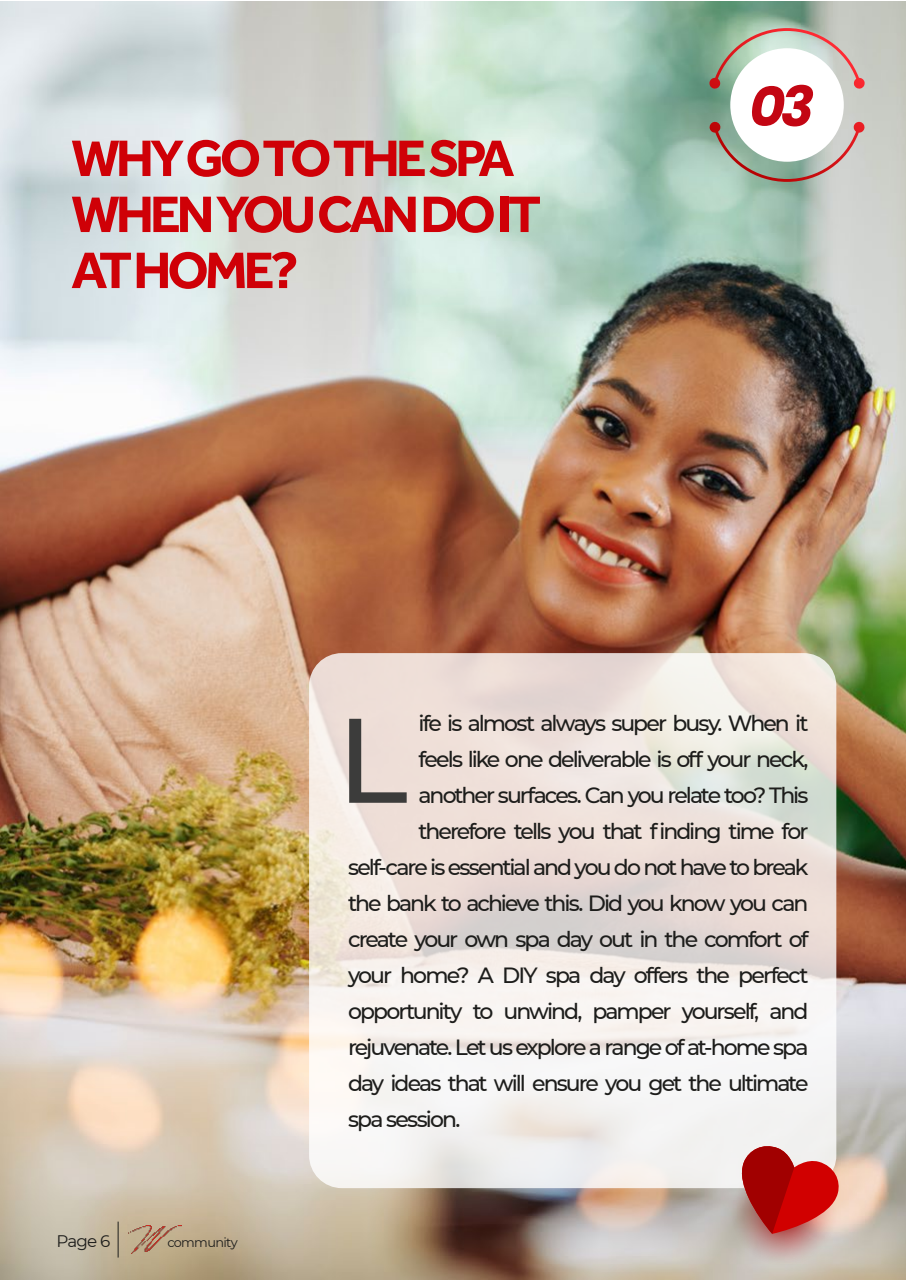
<style>
.page{position:relative;width:906px;height:1280px;background:#fff}
.page>*{position:absolute;margin:0;border:0;box-sizing:border-box;transform-origin:0 0}
.t1{font:500 120px "Montserrat";color:#3c3c3b}
.t2{font:italic 700 55.4px "Poppins";color:#c30613}
.t3{font:700 53px/56px "Effra Trial";letter-spacing:-.075em;color:#cf0007}
.t4{font:500 22px "Montserrat";letter-spacing:-.09em;color:#1d1d1b}
.t5{font:16.7px "Montserrat";color:#1d1d1b}
.t6{font:12.9px "Montserrat";letter-spacing:-.05em;color:#1d1d1b}
</style>
<div class="page">
<img style="left:0;top:2px;width:906px;height:1278px">
<hr style="left:118px;top:1222px;width:1px;height:36px;background:#1d1d1b">
<img style="left:127px;top:1226px;width:55px;height:27px">
<svg style="left:309px;top:653px;width:527px;height:535px"></svg>
<div style="left:730px;top:48px;width:114px;height:114px;background:#fff;border-radius:50%"></div>
<svg style="left:709px;top:28px;width:156px;height:61px"></svg>
<svg style="left:709px;top:121px;width:156px;height:61px"></svg>
<svg style="left:731px;top:1142px;width:110px;height:124px;background:#c76e6a"></svg>
<h3 class="t3" style="left:71px;top:135px;width:471px">WHY GO TO THE SPA<br>WHEN YOU CAN DO IT<br>AT HOME?</h3>
<h2 class="t2" style="left:749px;top:75px;width:66px">03</h2>
<p class="t5" style="left:57px;top:1229px;width:55px">Page 6</p>
<p class="t6" style="left:167px;top:1233px;width:72px">community</p>
<p class="t4" style="left:419px;top:708px;width:391px">ife is almost always super busy. When it</p>
<p class="t4" style="left:419px;top:744px;width:391px">feels like one deliverable is off your neck,</p>
<p class="t4" style="left:419px;top:780px;width:391px">another surfaces. Can you relate too? This</p>
<p class="t4" style="left:419px;top:816px;width:391px">therefore tells you that finding time for</p>
<p class="t4" style="left:348px;top:852px;width:462px">self-care is essential and you do not have to break</p>
<p class="t4" style="left:348px;top:888px;width:462px">the bank to achieve this. Did you know you can</p>
<p class="t4" style="left:348px;top:924px;width:462px">create your own spa day out in the comfort of</p>
<p class="t4" style="left:348px;top:960px;width:462px">your home? A DIY spa day offers the perfect</p>
<p class="t4" style="left:348px;top:996px;width:462px">opportunity to unwind, pamper yourself, and</p>
<p class="t4" style="left:348px;top:1032px;width:462px">rejuvenate. Let us explore a range of at-home spa</p>
<p class="t4" style="left:348px;top:1068px;width:462px">day ideas that will ensure you get the ultimate</p>
<p class="t4" style="left:348px;top:1104px;width:114px">spa session.</p>
<h1 class="t1" style="left:337px;top:676px;width:73px">L</h1>
</div>
